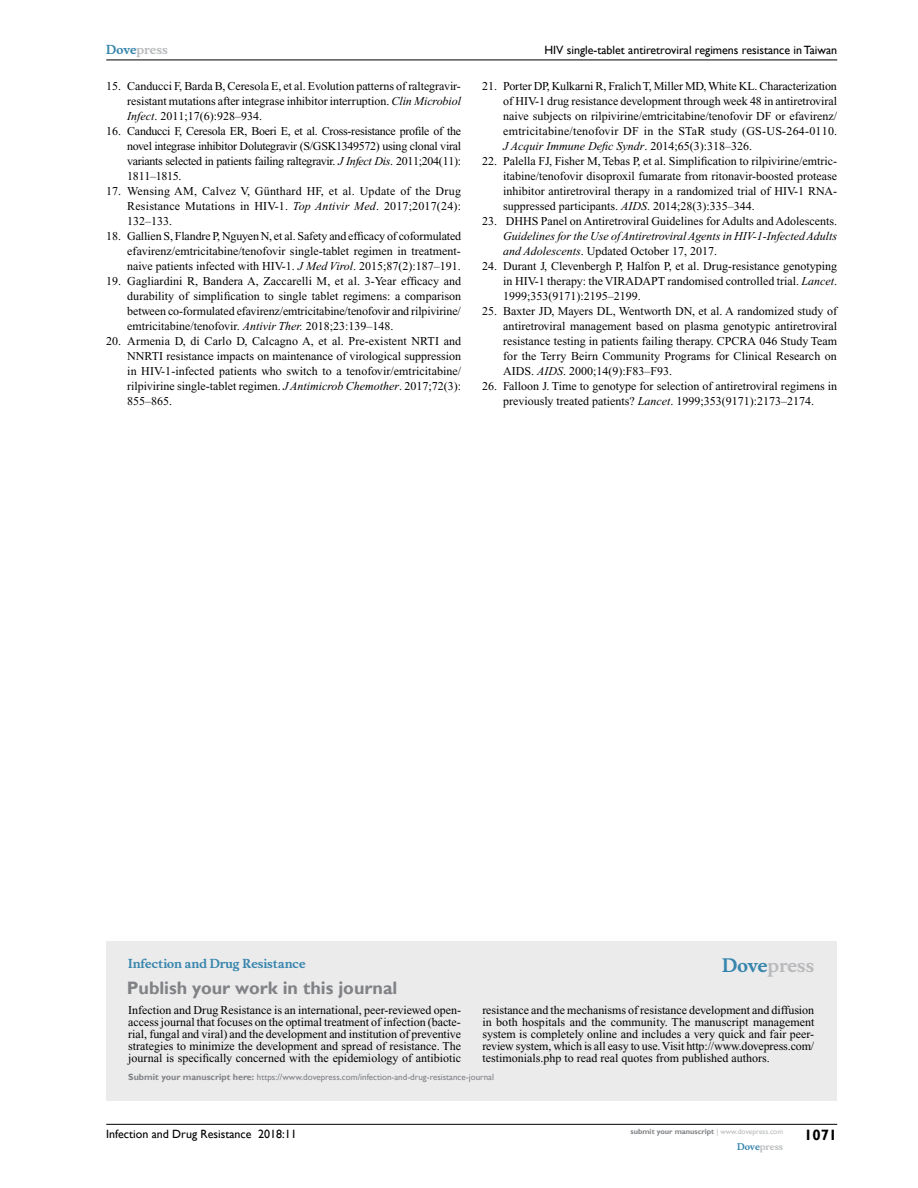
<style>
.page{position:relative;width:918px;height:1188px;background:#fff}
.page>*{position:absolute;margin:0;border:0;box-sizing:border-box;transform-origin:0 0}
.t1{font:700 18px "Gill Sans";color:#808285}
.t2{font:700 18px "Musee";color:#b8babc}
.t3{font:700 15px "Gill Sans";color:#000}
.t4{font:12px/15px "Times New Roman";color:#000;text-align:justify}
.t5{font:italic 12px/15px "Times New Roman";color:#000}
.t6{font:12px "Gill Sans";color:#000}
.t7{font:700 12px "Musee";color:#3785ad}
.t8{font:700 12px "Musee";color:#b8babc}
.t9{font:9px "Gill Sans";color:#808285}
.t10{font:700 9px "Musee";color:#b8babc}
.t11{font:700 7.5px "Gill Sans";color:#808285}
.s1{color:#3785ad}
.s2{font-style:italic}
.s3{font-style:normal}
.s4{font-weight:700}
.s5{font-weight:400;color:#b8babc}
</style>
<div class="page">
<div style="left:106px;top:941px;width:731px;height:159px;background:#ebebec"></div>
<hr style="left:106px;top:1124px;width:731px;height:1px;background:#000">
<hr style="left:106px;top:60px;width:731px;height:1px;background:#000">
<p class="t8" style="left:106px;top:43px;width:63px"><span class="s1">Dove</span>press</p>
<p class="t4" style="left:127px;top:79px;width:335px;text-indent:-21px">15. Canducci F, Barda B, Ceresola E, et al. Evolution patterns of raltegravir&shy;resistant mutations after integrase inhibitor interruption. <span class="s2">Clin Microbiol Infect</span>. 2011;17(6):928–934.</p>
<p class="t4" style="left:127px;top:124px;width:335px;text-indent:-21px">16. Canducci F, Ceresola ER, Boeri E, et al. Cross-resistance profile of the novel integrase inhibitor Dolutegravir (S/GSK1349572) using clonal viral variants selected in patients failing raltegravir. <span class="s2">J Infect Dis</span>. 2011;204(11):<br>1811–1815.</p>
<p class="t4" style="left:127px;top:184px;width:335px;text-indent:-21px">17. Wensing AM, Calvez V, Günthard HF, et al. Update of the Drug Resistance Mutations in HIV-1. <span class="s2">Top Antivir Med</span>. 2017;2017(24):<br>132–133.</p>
<p class="t4" style="left:127px;top:229px;width:335px;text-indent:-21px">18. Gallien S, Flandre P, Nguyen N, et al. Safety and efficacy of coformulated efavirenz/emtricitabine/tenofovir single-tablet regimen in treatment&shy;naive patients infected with HIV-1. <span class="s2">J Med Virol</span>. 2015;87(2):187–191.</p>
<p class="t4" style="left:127px;top:274px;width:335px;text-indent:-21px">19. Gagliardini R, Bandera A, Zaccarelli M, et al. 3-Year efficacy and durability of simplification to single tablet regimens: a comparison between co-formulated efavirenz/emtricitabine/tenofovir and rilpivirine/ emtricitabine/tenofovir. <span class="s2">Antivir Ther.</span> 2018;23:139–148.</p>
<p class="t4" style="left:127px;top:334px;width:336px;text-indent:-21px">20. Armenia D, di Carlo D, Calcagno A, et al. Pre-existent NRTI and NNRTI resistance impacts on maintenance of virological suppression in HIV-1-infected patients who switch to a tenofovir/emtricitabine/ rilpivirine single-tablet regimen. <span class="s2">J Antimicrob Chemother</span>. 2017;72(3):<br>855–865.</p>
<p class="t6" style="left:544px;top:43px;width:294px">HIV single-tablet antiretroviral regimens resistance in Taiwan</p>
<p class="t4" style="left:503px;top:79px;width:335px;text-indent:-21px">21. Porter DP, Kulkarni R, Fralich T, Miller MD, White KL. Characterization of HIV-1 drug resistance development through week 48 in antiretroviral naive subjects on rilpivirine/emtricitabine/tenofovir DF or efavirenz/ emtricitabine/tenofovir DF in the STaR study (GS-US-264-0110.<br><span class="s2">J Acquir Immune Defic Syndr</span>. 2014;65(3):318–326.</p>
<p class="t4" style="left:503px;top:154px;width:335px;text-indent:-21px">22. Palella FJ, Fisher M, Tebas P, et al. Simplification to rilpivirine/emtric&shy;itabine/tenofovir disoproxil fumarate from ritonavir-boosted protease inhibitor antiretroviral therapy in a randomized trial of HIV-1 RNA&shy;suppressed participants. <span class="s2">AIDS</span>. 2014;28(3):335–344.</p>
<p class="t4" style="left:482px;top:214px;width:356px">23. DHHS Panel on Antiretroviral Guidelines for Adults and Adolescents.</p>
<p class="t5" style="left:503px;top:229px;width:335px">Guidelines for the Use of Antiretroviral Agents in HIV-1-Infected Adults and Adolescents<span class="s3">. Updated October 17, 2017.</span></p>
<p class="t4" style="left:503px;top:259px;width:335px;text-indent:-21px">24. Durant J, Clevenbergh P, Halfon P, et al. Drug-resistance genotyping in HIV-1 therapy: the VIRADAPT randomised controlled trial. <span class="s2">Lancet</span>.<br>1999;353(9171):2195–2199.</p>
<p class="t4" style="left:503px;top:304px;width:335px;text-indent:-21px">25. Baxter JD, Mayers DL, Wentworth DN, et al. A randomized study of antiretroviral management based on plasma genotypic antiretroviral resistance testing in patients failing therapy. CPCRA 046 Study Team for the Terry Beirn Community Programs for Clinical Research on AIDS. <span class="s2">AIDS</span>. 2000;14(9):F83–F93.</p>
<p class="t4" style="left:482px;top:379px;width:356px;text-align:center">26. Falloon J. Time to genotype for selection of antiretroviral regimens in previously treated patients? <span class="s2">Lancet</span>. 1999;353(9171):2173–2174.</p>
<p class="t7" style="left:128px;top:956px;width:179px">Infection and Drug Resistance</p>
<h1 class="t1" style="left:127px;top:977px;width:272px">Publish your work in this journal</h1>
<h1 class="t2" style="left:722px;top:955px;width:94px"><span class="s1">Dove</span>press</h1>
<p class="t4" style="left:128px;top:1004px;width:334px;line-height:12px">Infection and Drug Resistance is an international, peer-reviewed open&shy;access journal that focuses on the optimal treatment of infection (bacte&shy;rial, fungal and viral) and the development and institution of preventive strategies to minimize the development and spread of resistance. The journal is specifically concerned with the epidemiology of antibiotic</p>
<p class="t4" style="left:482px;top:1004px;width:334px;line-height:12px">resistance and the mechanisms of resistance development and diffusion in both hospitals and the community. The manuscript management system is completely online and includes a very quick and fair peer&shy;review system, which is all easy to use. Visit http://www.dovepress.com/ testimonials.php to read real quotes from published authors.</p>
<p class="t9" style="left:128px;top:1072px;width:367px"><span class="s4">Submit your manuscript here:</span> https://www.dovepress.com/infection-and-drug-resistance-journal</p>
<p class="t6" style="left:106px;top:1127px;width:192px">Infection and Drug Resistance 2018:11</p>
<p class="t11" style="left:631px;top:1127px;width:154px">submit your manuscript <span class="s5">| www.dovepress.com</span></p>
<p class="t10" style="left:737px;top:1141px;width:48px"><span class="s1">Dove</span>press</p>
<p class="t3" style="left:804px;top:1126px;width:35px">1071</p>
</div>
